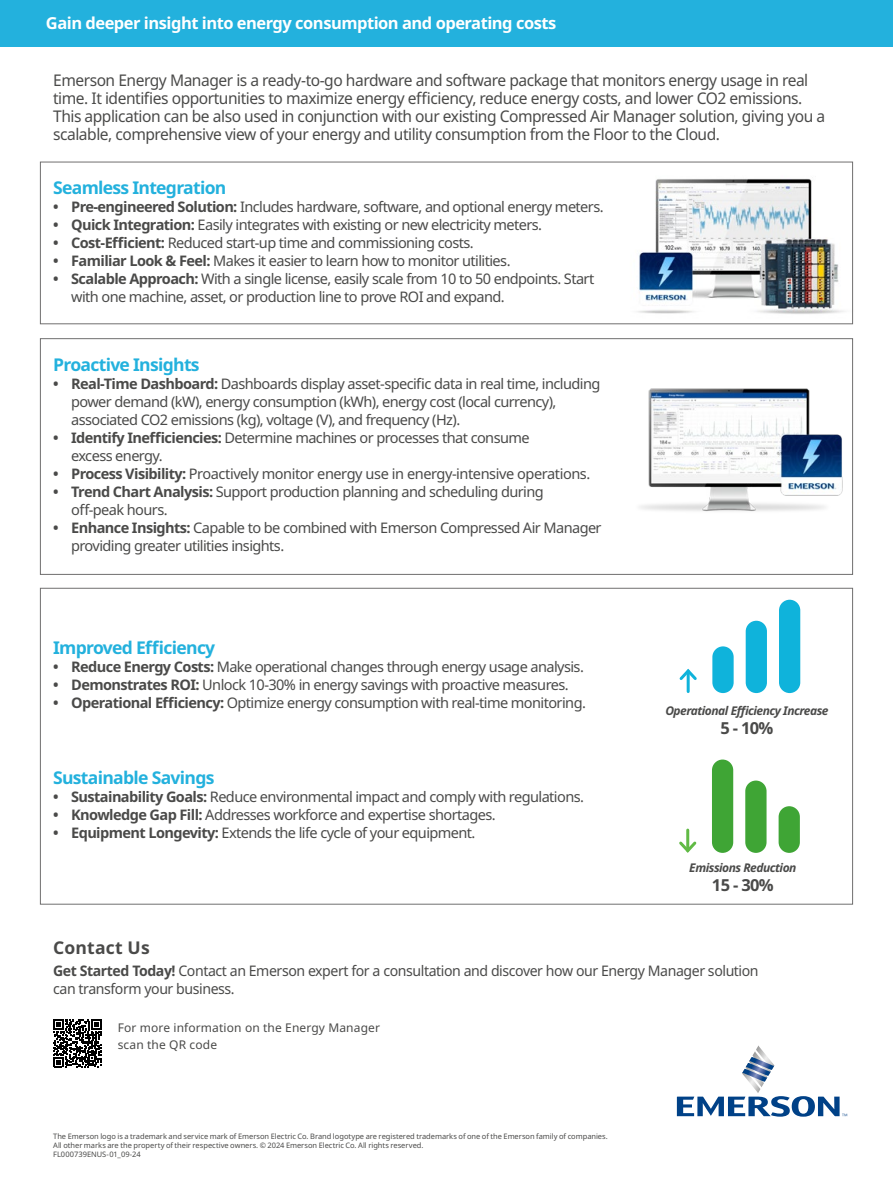
<style>
.page{position:relative;width:893px;height:1187px;background:#fff}
.page>*{position:absolute;margin:0;border:0;box-sizing:border-box;transform-origin:0 0}
._11_-_Extensive_Solutions_header{font:700 17.55px "Noto Sans";letter-spacing:-.04em;color:#23b1dd}
._5_-_Challenges_Body_Text{font:700 17.55px "Noto Sans";letter-spacing:-.04em;color:#23b1dd}
.Page_1_-Advantages__text{font:700 17.55px "Noto Sans";letter-spacing:.01em;color:#4a4a49}
._9_-_OUR_SOLUTIONS_Header{font:700 16.5px "Noto Sans";letter-spacing:-.03em;color:#fff}
._5_-_Challenges_Body_Text-2{font:700 16.5px "Noto Sans";color:#4a4a49}
._12_-_Extensive_Solution_text_1st_paragra{font:16.05px/18px "Noto Sans";letter-spacing:-.03em;color:#4a4a49}
._12_-_Extensive_Solution_text_1st_paragra-2{font:14.55px/18px "Noto Sans";letter-spacing:-.04em;color:#4a4a49}
.Page_1_-Advantages__text-2{font:12px "Noto Sans";letter-spacing:.01em;color:#4a4a49}
._5_-_Challenges_Body_Text-3{font:italic 700 12px "Noto Sans";letter-spacing:-.04em;color:#4a4a49}
._15_-_Disclaimer_text{font:7.5px/9px "Noto Sans";letter-spacing:-.005em;color:#4a4a49}
.s1{font-weight:700}
</style>
<div class="page">
<div style="left:0;top:0;width:893px;height:46px;background:#23b1dd"></div>
<img style="left:640px;top:360px;width:214px;height:185px">
<img style="left:620px;top:165px;width:234px;height:160px">
<div style="left:779px;top:806px;width:21px;height:46px;background:#3fa535;border-radius:11px"></div>
<div style="left:712px;top:759px;width:21px;height:93px;background:#3fa535;border-radius:11px"></div>
<div style="left:745px;top:780px;width:21px;height:72px;background:#3fa535;border-radius:11px"></div>
<hr style="left:686px;top:830px;width:3px;height:20px;background:#61ba45">
<svg style="left:679px;top:838px;width:18px;height:15px"></svg>
<div style="left:712px;top:646px;width:22px;height:47px;background:#0fb3db;border-radius:11px"></div>
<div style="left:779px;top:599px;width:21px;height:94px;background:#0fb3db;border-radius:11px"></div>
<div style="left:746px;top:620px;width:21px;height:73px;background:#0fb3db;border-radius:11px"></div>
<hr style="left:687px;top:671px;width:3px;height:20px;background:#0fb3db">
<svg style="left:679px;top:668px;width:18px;height:14px"></svg>
<div style="left:40px;top:338px;width:813px;height:236px;border:1px solid #706f6f"></div>
<div style="left:40px;top:162px;width:813px;height:162px;border:1px solid #706f6f"></div>
<svg style="left:677px;top:1045px;width:170px;height:71px"></svg>
<svg style="left:53px;top:1019px;width:48px;height:48px"></svg>
<p class="_9_-_OUR_SOLUTIONS_Header" style="left:46px;top:14px;width:512px">Gain deeper insight into energy consumption and operating costs</p>
<p class="_12_-_Extensive_Solution_text_1st_paragra" style="left:53px;top:72px;width:774px">Emerson Energy Manager is a ready-to-go hardware and software package that monitors energy usage in real time. It identifies opportunities to maximize energy efficiency, reduce energy costs, and lower CO2 emissions.<br>This application can be also used in conjunction with our existing Compressed Air Manager solution, giving you a scalable, comprehensive view of your energy and utility consumption from the Floor to the Cloud.</p>
<p class="_11_-_Extensive_Solutions_header" style="left:53px;top:178px;width:175px">Seamless Integration</p>
<p class="_12_-_Extensive_Solution_text_1st_paragra-2" style="left:53px;top:198px;width:552px"><span class="s1">• Pre-engineered Solution:</span> Includes hardware, software, and optional energy meters.</p>
<p class="_12_-_Extensive_Solution_text_1st_paragra-2" style="left:53px;top:216px;width:491px"><span class="s1">• Quick Integration:</span> Easily integrates with existing or new electricity meters.</p>
<p class="_12_-_Extensive_Solution_text_1st_paragra-2" style="left:53px;top:234px;width:422px"><span class="s1">• Cost-Efficient:</span> Reduced start-up time and commissioning costs.</p>
<p class="_12_-_Extensive_Solution_text_1st_paragra-2" style="left:53px;top:252px;width:459px"><span class="s1">• Familiar Look &amp; Feel:</span> Makes it easier to learn how to monitor utilities.</p>
<p class="_12_-_Extensive_Solution_text_1st_paragra-2" style="left:71px;top:270px;width:525px;text-indent:-18px"><span class="s1">• Scalable Approach:</span> With a single license, easily scale from 10 to 50 endpoints. Start with one machine, asset, or production line to prove ROI and expand.</p>
<p class="_11_-_Extensive_Solutions_header" style="left:53px;top:354px;width:148px">Proactive Insights</p>
<p class="_12_-_Extensive_Solution_text_1st_paragra-2" style="left:71px;top:375px;width:531px;text-indent:-18px"><span class="s1">• Real-Time Dashboard:</span> Dashboards display asset-specific data in real time, including power demand (kW), energy consumption (kWh), energy cost (local currency), associated CO2 emissions (kg), voltage (V), and frequency (Hz).</p>
<p class="_12_-_Extensive_Solution_text_1st_paragra-2" style="left:71px;top:429px;width:460px;text-indent:-18px"><span class="s1">• Identify Inefficiencies:</span> Determine machines or processes that consume excess energy.</p>
<p class="_12_-_Extensive_Solution_text_1st_paragra-2" style="left:53px;top:465px;width:539px"><span class="s1">• Process Visibility:</span> Proactively monitor energy use in energy-intensive operations.</p>
<p class="_12_-_Extensive_Solution_text_1st_paragra-2" style="left:71px;top:483px;width:474px;text-indent:-18px"><span class="s1">• Trend Chart Analysis:</span> Support production planning and scheduling during off-peak hours.</p>
<p class="_12_-_Extensive_Solution_text_1st_paragra-2" style="left:71px;top:519px;width:532px;text-indent:-18px"><span class="s1">• Enhance Insights:</span> Capable to be combined with Emerson Compressed Air Manager providing greater utilities insights.</p>
<p class="_11_-_Extensive_Solutions_header" style="left:53px;top:637px;width:164px">Improved Efficiency</p>
<p class="_12_-_Extensive_Solution_text_1st_paragra-2" style="left:53px;top:657px;width:532px"><span class="s1">• Reduce Energy Costs:</span> Make operational changes through energy usage analysis.</p>
<p class="_12_-_Extensive_Solution_text_1st_paragra-2" style="left:53px;top:675px;width:517px"><span class="s1">• Demonstrates ROI:</span> Unlock 10-30% in energy savings with proactive measures.</p>
<p class="_12_-_Extensive_Solution_text_1st_paragra-2" style="left:53px;top:693px;width:534px"><span class="s1">• Operational Efficiency:</span> Optimize energy consumption with real-time monitoring.</p>
<p class="_5_-_Challenges_Body_Text" style="left:53px;top:767px;width:163px">Sustainable Savings</p>
<p class="_12_-_Extensive_Solution_text_1st_paragra-2" style="left:53px;top:788px;width:532px"><span class="s1">• Sustainability Goals:</span> Reduce environmental impact and comply with regulations.</p>
<p class="_12_-_Extensive_Solution_text_1st_paragra-2" style="left:53px;top:806px;width:444px"><span class="s1">• Knowledge Gap Fill:</span> Addresses workforce and expertise shortages.</p>
<p class="_12_-_Extensive_Solution_text_1st_paragra-2" style="left:53px;top:824px;width:424px"><span class="s1">• Equipment Longevity:</span> Extends the life cycle of your equipment.</p>
<p class="_5_-_Challenges_Body_Text-3" style="left:665px;top:702px;width:165px">Operational Efficiency Increase</p>
<p class="_5_-_Challenges_Body_Text-2" style="left:720px;top:719px;width:55px">5 - 10%</p>
<p class="_5_-_Challenges_Body_Text-3" style="left:689px;top:859px;width:109px">Emissions Reduction</p>
<p class="_5_-_Challenges_Body_Text-2" style="left:712px;top:876px;width:63px">15 - 30%</p>
<p class="Page_1_-Advantages__text" style="left:53px;top:937px;width:98px">Contact Us</p>
<p class="_12_-_Extensive_Solution_text_1st_paragra-2" style="left:53px;top:961px;width:707px"><span class="s1">Get Started Today!</span> Contact an Emerson expert for a consultation and discover how our Energy Manager solution can transform your business.</p>
<p class="Page_1_-Advantages__text-2" style="left:118px;top:1020px;width:264px">For more information on the Energy Manager</p>
<p class="Page_1_-Advantages__text-2" style="left:118px;top:1037px;width:101px">scan the QR code</p>
<p class="_15_-_Disclaimer_text" style="left:53px;top:1131px;width:556px">The Emerson logo is a trademark and service mark of Emerson Electric Co. Brand logotype are registered trademarks of one of the Emerson family of companies.<br>All other marks are the property of their respective owners. © 2024 Emerson Electric Co. All rights reserved.</p>
<p class="_15_-_Disclaimer_text" style="left:53px;top:1149px;width:89px">FL000739ENUS-01_09-24</p>
</div>
